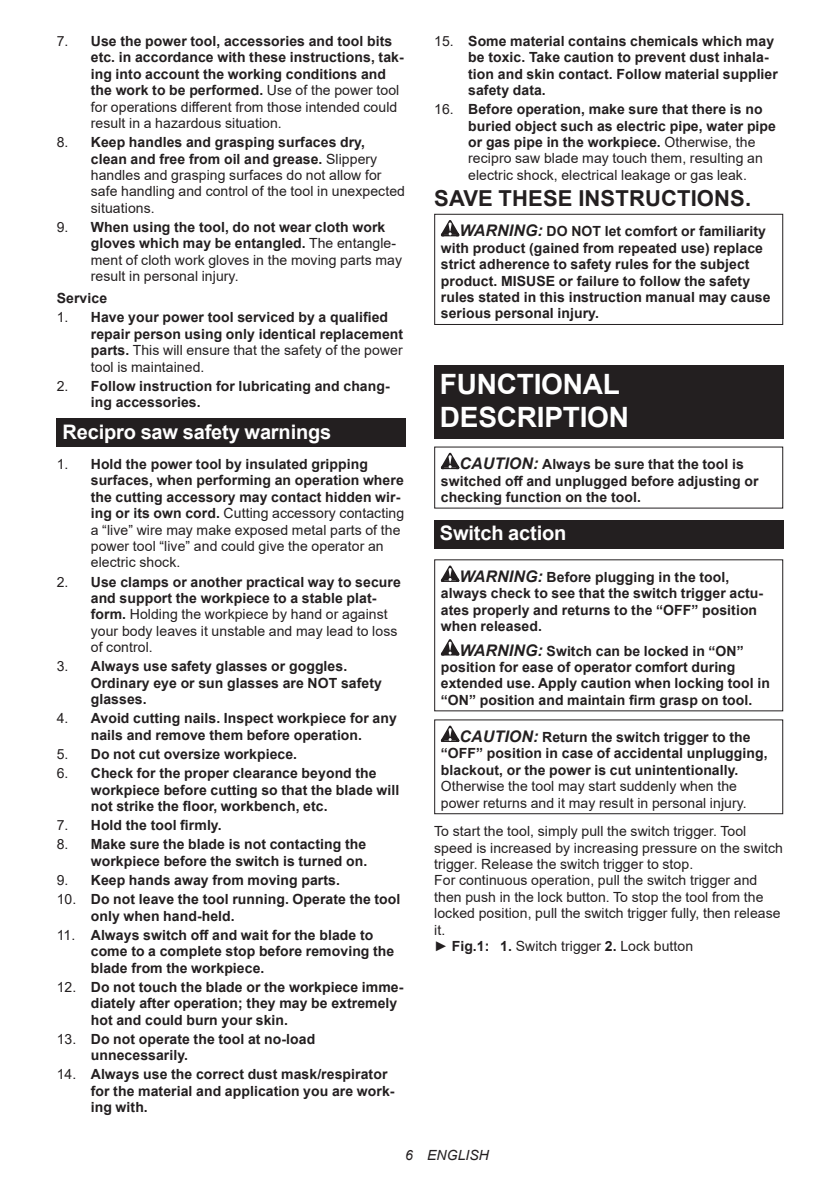
<style>
.page{position:relative;width:840px;height:1191px;background:#fff}
.page>*{position:absolute;margin:0;border:0;box-sizing:border-box;transform-origin:0 0}
.t1{font:700 28px/32.8px "Arial";letter-spacing:-.01em;color:#fff}
.t2{font:700 22px "Arial";letter-spacing:.005em;color:#231f20}
.t3{font:700 20px "Arial";letter-spacing:-.01em;color:#fff}
.t4{font:700 14px/16.4px "Arial";letter-spacing:.005em;color:#231f20}
.t5{font:14px/16.4px "Arial";letter-spacing:.005em;color:#231f20}
.t6{font:italic 14px "Arial";letter-spacing:.005em;color:#231f20}
.s1{font-weight:400}
.s2{font-weight:700}
.s3{font-style:italic;font-size:16px}
</style>
<div class="page">
<div style="left:57px;top:418px;width:348px;height:29px;background:#231f20"></div>
<svg style="left:440px;top:220px;width:19px;height:16px"></svg>
<div style="left:434px;top:214px;width:348px;height:111px;border:1px solid #231f20"></div>
<div style="left:434px;top:365px;width:348px;height:73px;background:#231f20"></div>
<svg style="left:440px;top:453px;width:19px;height:16px"></svg>
<div style="left:434px;top:520px;width:348px;height:28px;background:#231f20"></div>
<svg style="left:440px;top:565px;width:19px;height:17px"></svg>
<svg style="left:440px;top:639px;width:19px;height:16px"></svg>
<svg style="left:440px;top:725px;width:19px;height:17px"></svg>
<div style="left:434px;top:719px;width:348px;height:95px;border:1px solid #231f20"></div>
<p class="t4" style="left:91px;top:33px;width:314px;text-indent:-34px"><span class="s1">7.</span> Use the power tool, accessories and tool bits etc. in accordance with these instructions, tak&shy;ing into account the working conditions and the work to be performed. <span class="s1">Use of the power tool for operations different from those intended could result in a hazardous situation.</span></p>
<p class="t5" style="left:91px;top:134px;width:315px;text-indent:-34px">8. <span class="s2">Keep handles and grasping surfaces dry,<br>clean and free from oil and grease.</span> Slippery handles and grasping surfaces do not allow for safe handling and control of the tool in unexpected situations.</p>
<p class="t5" style="left:91px;top:219px;width:312px;text-indent:-34px">9. <span class="s2">When using the tool, do not wear cloth work gloves which may be entangled.</span> The entangle&shy;ment of cloth work gloves in the moving parts may result in personal injury.</p>
<p class="t4" style="left:57px;top:290px;width:52px">Service</p>
<p class="t4" style="left:91px;top:309px;width:314px;text-indent:-34px"><span class="s1">1.</span> Have your power tool serviced by a qualified repair person using only identical replacement parts. <span class="s1">This will ensure that the safety of the power tool is maintained.</span></p>
<p class="t4" style="left:91px;top:378px;width:300px;text-indent:-34px"><span class="s1">2.</span> Follow instruction for lubricating and chang&shy;ing accessories.</p>
<h3 class="t3" style="left:62px;top:417px;width:270px">Recipro saw safety warnings</h3>
<p class="t4" style="left:91px;top:456px;width:315px;text-indent:-34px"><span class="s1">1.</span> Hold the power tool by insulated gripping surfaces, when performing an operation where the cutting accessory may contact hidden wir&shy;ing or its own cord. <span class="s1">Cutting accessory contacting a “live” wire may make exposed metal parts of the power tool “live” and could give the operator an electric shock.</span></p>
<p class="t5" style="left:91px;top:573px;width:311px;text-indent:-34px">2. <span class="s2">Use clamps or another practical way to secure and support the workpiece to a stable plat&shy;form.</span> Holding the workpiece by hand or against your body leaves it unstable and may lead to loss of control.</p>
<p class="t4" style="left:91px;top:658px;width:292px;text-indent:-34px"><span class="s1">3.</span> Always use safety glasses or goggles.<br>Ordinary eye or sun glasses are NOT safety glasses.</p>
<p class="t4" style="left:57px;top:710px;width:341px;text-align:center"><span class="s1">4.</span> Avoid cutting nails. Inspect workpiece for any nails and remove them before operation.</p>
<p class="t4" style="left:57px;top:746px;width:242px"><span class="s1">5.</span> Do not cut oversize workpiece.</p>
<p class="t4" style="left:91px;top:765px;width:310px;text-indent:-34px"><span class="s1">6.</span> Check for the proper clearance beyond the workpiece before cutting so that the blade will not strike the floor, workbench, etc.</p>
<p class="t4" style="left:57px;top:817px;width:166px"><span class="s1">7.</span> Hold the tool firmly.</p>
<p class="t4" style="left:57px;top:836px;width:312px;text-align:right"><span class="s1">8.</span> Make sure the blade is not contacting the workpiece before the switch is turned on.</p>
<p class="t4" style="left:57px;top:872px;width:284px"><span class="s1">9.</span> Keep hands away from moving parts.</p>
<p class="t4" style="left:91px;top:891px;width:311px;text-indent:-34px"><span class="s1">10.</span> Do not leave the tool running. Operate the tool only when hand-held.</p>
<p class="t4" style="left:91px;top:926px;width:305px;text-indent:-34px"><span class="s1">11.</span> Always switch off and wait for the blade to come to a complete stop before removing the blade from the workpiece.</p>
<p class="t4" style="left:91px;top:978px;width:314px;text-indent:-34px"><span class="s1">12.</span> Do not touch the blade or the workpiece imme&shy;diately after operation; they may be extremely hot and could burn your skin.</p>
<p class="t4" style="left:91px;top:1030px;width:226px;text-indent:-34px"><span class="s1">13.</span> Do not operate the tool at no-load unnecessarily.</p>
<p class="t4" style="left:91px;top:1066px;width:305px;text-indent:-34px"><span class="s1">14.</span> Always use the correct dust mask/respirator for the material and application you are work&shy;ing with.</p>
<p class="t4" style="left:468px;top:33px;width:311px;text-indent:-34px"><span class="s1">15.</span> Some material contains chemicals which may be toxic. Take caution to prevent dust inhala&shy;tion and skin contact. Follow material supplier safety data.</p>
<p class="t4" style="left:468px;top:101px;width:309px;text-indent:-34px"><span class="s1">16.</span> Before operation, make sure that there is no buried object such as electric pipe, water pipe or gas pipe in the workpiece. <span class="s1">Otherwise, the recipro saw blade may touch them, resulting an electric shock, electrical leakage or gas leak.</span></p>
<h2 class="t2" style="left:434px;top:182px;width:318px">SAVE THESE INSTRUCTIONS.</h2>
<p class="t4" style="left:440px;top:223px;width:331px;text-indent:19px"><span class="s3">WARNING:</span> DO NOT let comfort or familiarity with product (gained from repeated use) replace strict adherence to safety rules for the subject product. MISUSE or failure to follow the safety rules stated in this instruction manual may cause serious personal injury.</p>
<h1 class="t1" style="left:439px;top:368px;width:191px">FUNCTIONAL<br>DESCRIPTION</h1>
<p class="t4" style="left:440px;top:456px;width:319px;text-indent:19px"><span class="s3">CAUTION:</span> Always be sure that the tool is switched off and unplugged before adjusting or checking function on the tool.</p>
<h3 class="t3" style="left:439px;top:519px;width:128px">Switch action</h3>
<p class="t4" style="left:440px;top:569px;width:323px;text-indent:19px"><span class="s3">WARNING:</span> Before plugging in the tool, always check to see that the switch trigger actu&shy;ates properly and returns to the “OFF” position when released.</p>
<p class="t4" style="left:440px;top:642px;width:330px;text-indent:19px"><span class="s3">WARNING:</span> Switch can be locked in “ON” position for ease of operator comfort during extended use. Apply caution when locking tool in “ON” position and maintain firm grasp on tool.</p>
<p class="t4" style="left:440px;top:729px;width:328px;text-indent:19px"><span class="s3">CAUTION:</span> Return the switch trigger to the “OFF” position in case of accidental unplugging, blackout, or the power is cut unintentionally.</p>
<p class="t5" style="left:440px;top:778px;width:307px">Otherwise the tool may start suddenly when the power returns and it may result in personal injury.</p>
<p class="t5" style="left:434px;top:823px;width:350px">To start the tool, simply pull the switch trigger. Tool speed is increased by increasing pressure on the switch trigger. Release the switch trigger to stop.<br>For continuous operation, pull the switch trigger and then push in the lock button. To stop the tool from the locked position, pull the switch trigger fully, then release it.<br>► <span class="s2">Fig.1: 1.</span> Switch trigger <span class="s2">2.</span> Lock button</p>
<p class="t6" style="left:405px;top:1146px;width:85px">6 ENGLISH</p>
</div>
